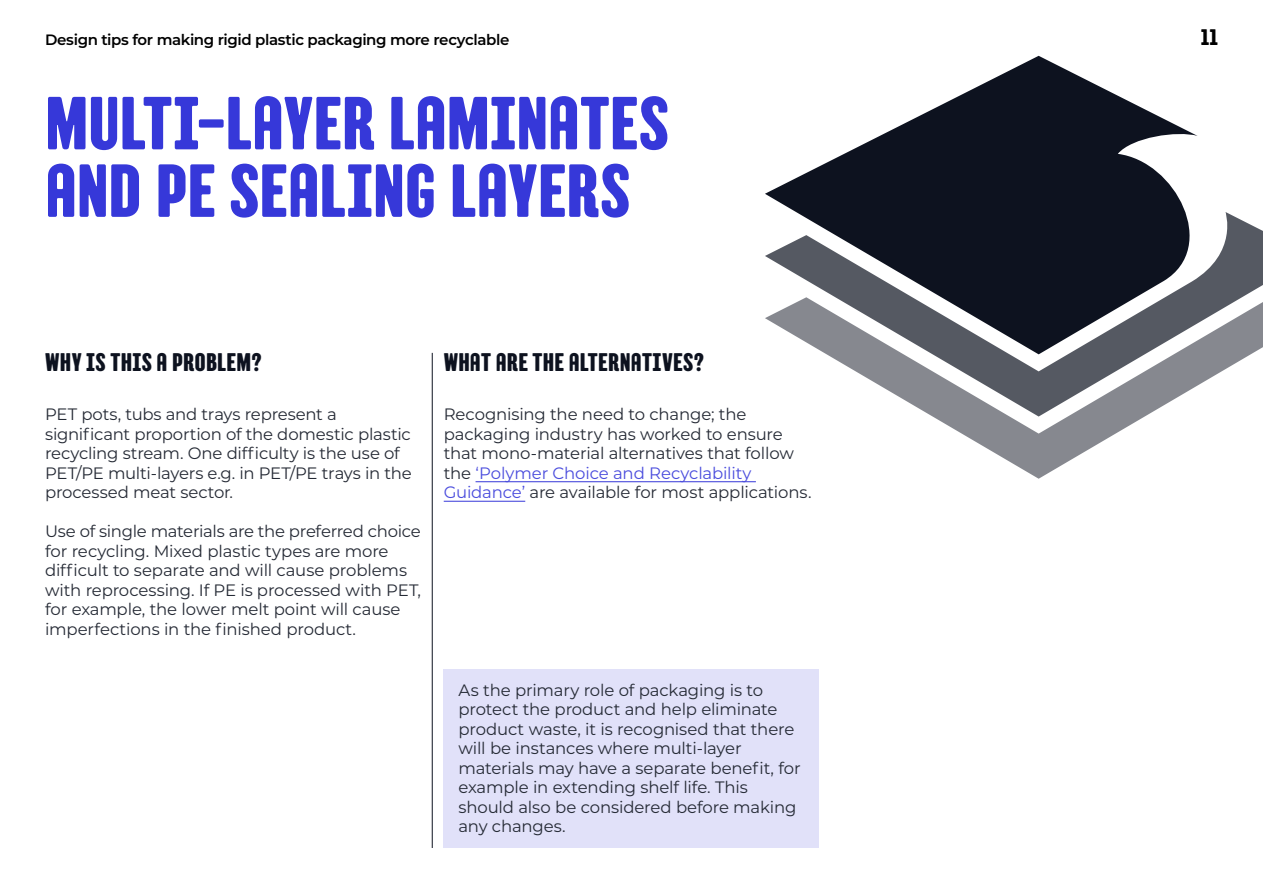
<style>
.page{position:relative;width:1263px;height:893px;background:#fff}
.page>*{position:absolute;margin:0;border:0;box-sizing:border-box;transform-origin:0 0}
.t1{font:75px/67.5px "TT Berlinerins Grotesk";color:#3638d9}
.t2{font:25.5px "TT Berlinerins Grotesk";letter-spacing:.01em;color:#0d121f}
.t3{font:22.5px "TT Berlinerins Grotesk";color:#000}
.t4{font:16.5px/19.5px "Montserrat";letter-spacing:-.01em;color:#252a35}
.t5{font:600 15px "Montserrat";letter-spacing:-.025em;color:#000}
.s1{color:#4a4cdd}
</style>
<div class="page">
<svg style="left:933px;top:417px;width:211px;height:62px"></svg>
<svg style="left:765px;top:56px;width:433px;height:156px;fill:#0d121f"></svg>
<svg style="left:765px;top:212px;width:498px;height:205px"></svg>
<hr style="left:475px;top:481px;width:281px;height:1px;background:#3638d9">
<hr style="left:444px;top:501px;width:81px;height:1px;background:#3638d9">
<hr style="left:432px;top:353px;width:1px;height:495px;background:#0d121f">
<div style="left:443px;top:669px;width:376px;height:178px;background:#e1e1f9"></div>
<p class="t5" style="left:45px;top:29px;width:466px">Design tips for making rigid plastic packaging more recyclable</p>
<h3 class="t3" style="left:1201px;top:23px;width:19px">11</h3>
<h1 class="t1" style="left:45px;top:91px;width:625px">MULTI-LAYER LAMINATES<br>AND PE SEALING LAYERS</h1>
<h2 class="t2" style="left:45px;top:346px;width:218px">WHY IS THIS A PROBLEM?</h2>
<p class="t4" style="left:45px;top:404px;width:368px">PET pots, tubs and trays represent a significant proportion of the domestic plastic recycling stream. One difficulty is the use of PET/PE multi-layers e.g. in PET/PE trays in the processed meat sector.</p>
<p class="t4" style="left:45px;top:521px;width:377px">Use of single materials are the preferred choice for recycling. Mixed plastic types are more difficult to separate and will cause problems with reprocessing. If PE is processed with PET, for example, the lower melt point will cause imperfections in the finished product.</p>
<h2 class="t2" style="left:444px;top:346px;width:262px">WHAT ARE THE ALTERNATIVES?</h2>
<p class="t4" style="left:444px;top:404px;width:369px">Recognising the need to change; the packaging industry has worked to ensure that mono-material alternatives that follow the <span class="s1">‘Polymer Choice and Recyclability Guidance’</span> are available for most applications.</p>
<p class="t4" style="left:458px;top:680px;width:344px">As the primary role of packaging is to protect the product and help eliminate product waste, it is recognised that there will be instances where multi-layer materials may have a separate benefit, for example in extending shelf life. This should also be considered before making any changes.</p>
</div>
